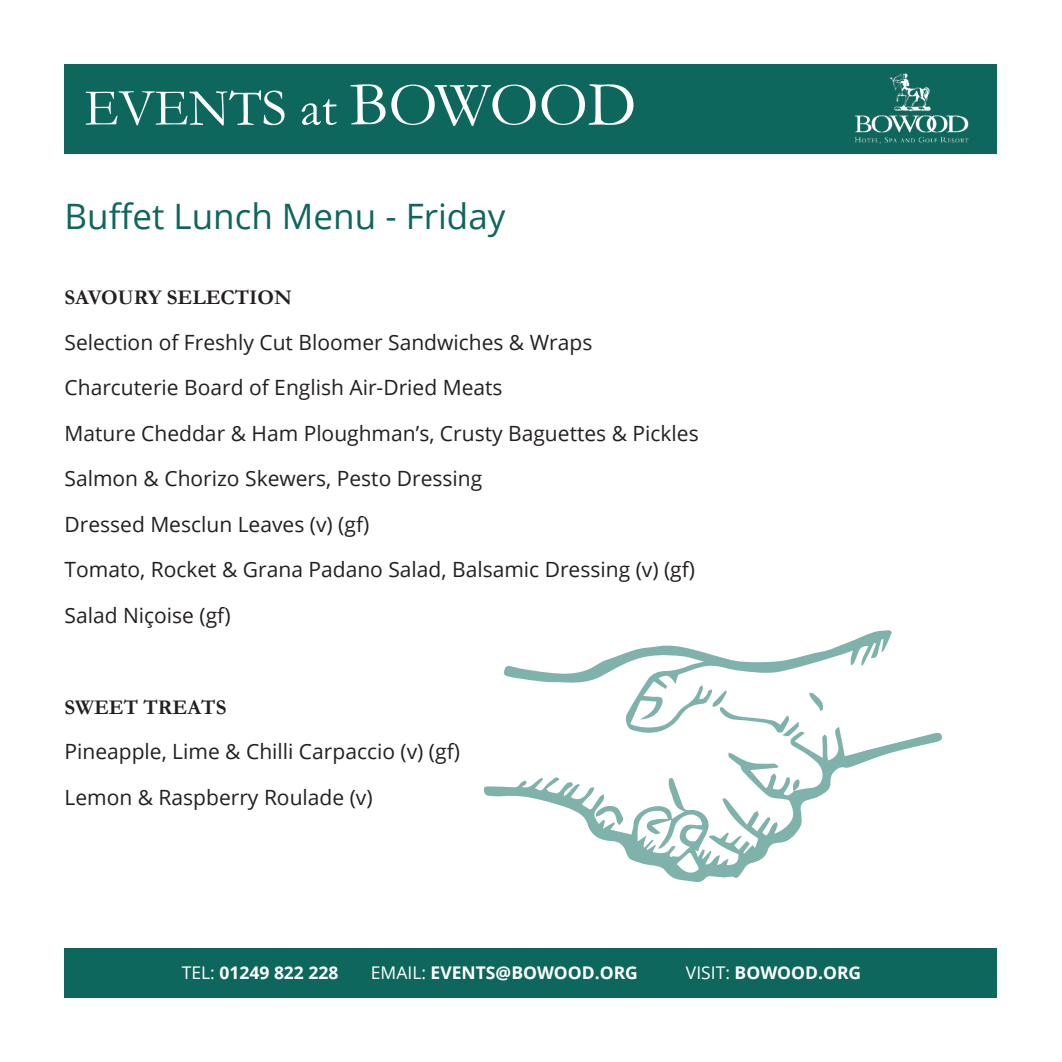
<style>
.page{position:relative;width:1062px;height:1062px;background:#fff}
.page>*{position:absolute;margin:0;border:0;box-sizing:border-box;transform-origin:0 0}
.t1{font:52.5px "Garamond";color:#fff}
.t2{font:35px "Open Sans";color:#0d675c}
.t3{font:21px/45.5px "Open Sans";color:#231f20}
.t4{font:700 21px "Garamond";color:#231f20}
.t5{font:700 17.5px "Open Sans";color:#fff}
.s1{font-size:63px}
.s2{font-weight:400}
</style>
<div class="page">
<div style="left:64px;top:64px;width:933px;height:90px;background:#0d675c"></div>
<img style="left:854px;top:73px;width:115px;height:71px">
<svg style="left:484px;top:733px;width:458px;height:149px"></svg>
<svg style="left:595px;top:803px;width:28px;height:22px"></svg>
<svg style="left:503px;top:630px;width:389px;height:106px"></svg>
<svg style="left:791px;top:779px;width:9px;height:12px"></svg>
<div style="left:64px;top:947px;width:933px;height:50px;background:#0d675c"></div>
<h1 class="t1" style="left:84px;top:73px;width:553px">EVENTS at <span class="s1">BOWOOD</span></h1>
<h2 class="t2" style="left:64px;top:192px;width:442px">Buffet Lunch Menu - Friday</h2>
<p class="t4" style="left:64px;top:283px;width:229px">SAVOURY SELECTION</p>
<p class="t3" style="left:64px;top:319px;width:635px">Selection of Freshly Cut Bloomer Sandwiches &amp; Wraps Charcuterie Board of English Air-Dried Meats<br>Mature Cheddar &amp; Ham Ploughman’s, Crusty Baguettes &amp; Pickles Salmon &amp; Chorizo Skewers, Pesto Dressing<br>Dressed Mesclun Leaves (v) (gf)<br>Tomato, Rocket &amp; Grana Padano Salad, Balsamic Dressing (v) (gf)<br>Salad Niçoise (gf)</p>
<p class="t4" style="left:64px;top:693px;width:163px">SWEET TREATS</p>
<p class="t3" style="left:64px;top:728px;width:397px">Pineapple, Lime &amp; Chilli Carpaccio (v) (gf)<br>Lemon &amp; Raspberry Roulade (v)</p>
<p class="t5" style="left:182px;top:960px;width:158px"><span class="s2">TEL:</span> 01249 822 228</p>
<p class="t5" style="left:371px;top:960px;width:269px"><span class="s2">EMAIL:</span> EVENTS@BOWOOD.ORG</p>
<p class="t5" style="left:686px;top:960px;width:177px"><span class="s2">VISIT:</span> BOWOOD.ORG</p>
</div>
